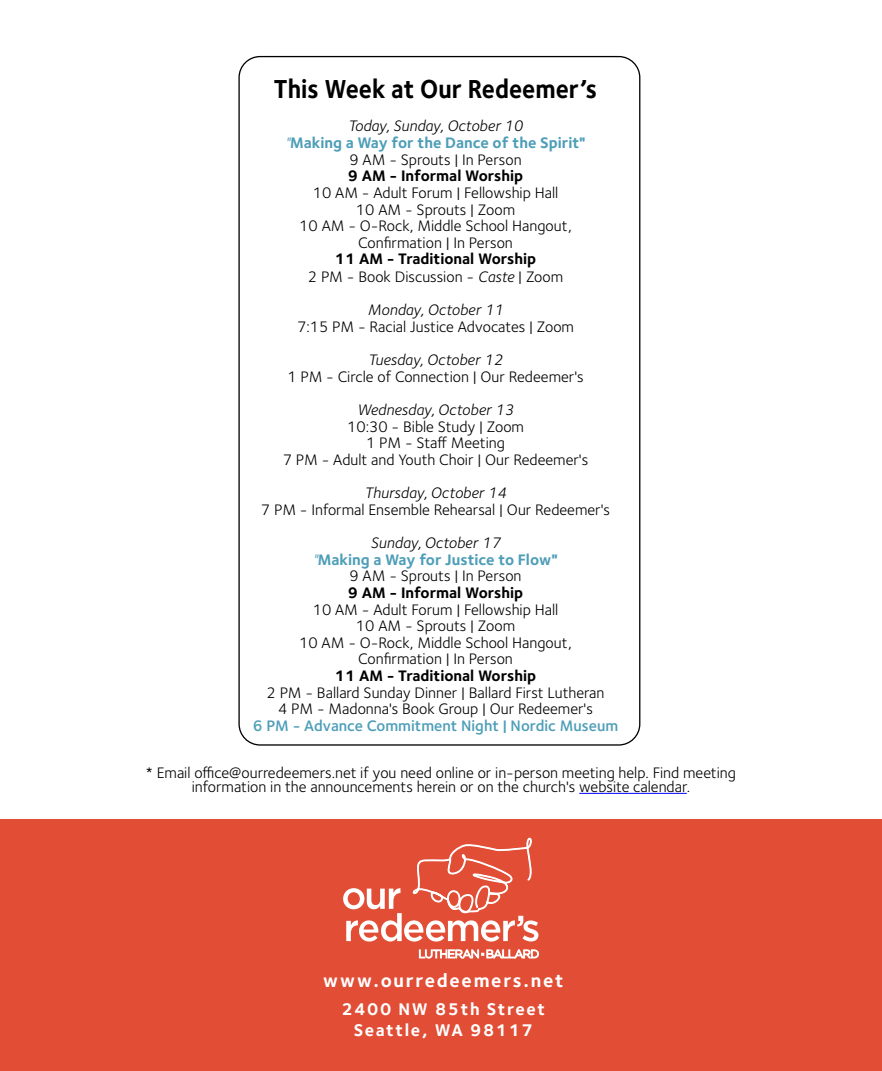
<style>
.page{position:relative;width:882px;height:1071px;background:#fff}
.page>*{position:absolute;margin:0;border:0;box-sizing:border-box;transform-origin:0 0}
.t1{font:700 26.95px "Foundry Sterling";color:#000;scale:.91 1}
.t2{font:700 19.25px "Foundry Sterling";letter-spacing:.09em;color:#fff}
.t3{font:700 17.5px/21px "Foundry Sterling";letter-spacing:.09em;color:#fff;text-align:center}
.t4{font:15.75px/16.6px "Foundry Sterling";color:#000;text-align:center}
.t5{font:700 15.75px/16.6px "Foundry Sterling";color:#4e9eb8;text-align:center}
.t6{font:italic 15.75px "Foundry Sterling";color:#000}
.t7{font:700 15.75px "Foundry Sterling";color:#000}
.t8{font:600 15.75px "Foundry Sterling";color:#4e9eb8}
.s1{font-weight:400;font-style:italic;color:#000}
.s2{font-weight:400;font-style:italic}
.s3{font-weight:400;color:#000}
.s4{font-weight:700}
.s5{font-style:italic}
</style>
<div class="page">
<div style="left:0;top:819px;width:882px;height:252px;background:#e14d35"></div>
<svg style="left:419px;top:950px;width:120px;height:8px"></svg>
<svg style="left:343px;top:838px;width:195px;height:104px"></svg>
<hr style="left:579px;top:793px;width:108px;height:1px;background:#00f">
<h1 class="t1" style="left:274px;top:73px;width:357px">This Week at Our Redeemer’s</h1>
<p class="t5" style="left:285px;top:119px;width:302px"><span class="s1">Today, Sunday, October 10<br></span><span class="s2">"</span>Making a Way for the Dance of the Spirit"<br><span class="s3">9 AM - Sprouts | In Person</span></p>
<p class="t7" style="left:348px;top:167px;width:177px">9 AM - Informal Worship</p>
<p class="t4" style="left:299px;top:184px;width:274px">10 AM - Adult Forum | Fellowship Hall<br>10 AM - Sprouts | Zoom<br>10 AM - O-Rock, Middle School Hangout,<br>Confirmation | In Person</p>
<p class="t4" style="left:308px;top:251px;width:257px;line-height:17.5px"><span class="s4">11 AM - Traditional Worship<br></span>2 PM - Book Discussion - <span class="s5">Caste</span> | Zoom</p>
<p class="t6" style="left:368px;top:301px;width:137px">Monday, October 11</p>
<p class="t4" style="left:297px;top:318px;width:279px">7:15 PM - Racial Justice Advocates | Zoom</p>
<p class="t6" style="left:368px;top:351px;width:136px">Tuesday, October 12</p>
<p class="t4" style="left:287px;top:368px;width:298px">1 PM - Circle of Connection | Our Redeemer's</p>
<p class="t6" style="left:357px;top:401px;width:158px">Wednesday, October 13</p>
<p class="t4" style="left:283px;top:418px;width:307px">10:30 - Bible Study | Zoom<br>1 PM - Staff Meeting<br>7 PM - Adult and Youth Choir | Our Redeemer's</p>
<p class="t6" style="left:364px;top:484px;width:144px">Thursday, October 14</p>
<p class="t4" style="left:261px;top:501px;width:351px">7 PM - Informal Ensemble Rehearsal | Our Redeemer's</p>
<p class="t5" style="left:313px;top:535px;width:246px"><span class="s1">Sunday, October 17<br></span><span class="s2">"</span>Making a Way for Justice to Flow"<br><span class="s3">9 AM - Sprouts | In Person</span></p>
<p class="t7" style="left:348px;top:583px;width:177px">9 AM - Informal Worship</p>
<p class="t4" style="left:299px;top:601px;width:274px">10 AM - Adult Forum | Fellowship Hall<br>10 AM - Sprouts | Zoom<br>10 AM - O-Rock, Middle School Hangout,<br>Confirmation | In Person</p>
<p class="t7" style="left:335px;top:666px;width:203px">11 AM - Traditional Worship</p>
<p class="t4" style="left:267px;top:684px;width:339px">2 PM - Ballard Sunday Dinner | Ballard First Lutheran<br>4 PM - Madonna's Book Group | Our Redeemer's</p>
<p class="t8" style="left:253px;top:716px;width:367px">6 PM - Advance Commitment Night | Nordic Museum</p>
<p class="t4" style="left:146px;top:766px;width:592px;line-height:14px">* Email office@ourredeemers.net if you need online or in-person meeting help. Find meeting information in the announcements herein or on the church's website calendar.</p>
<p class="t2" style="left:323px;top:969px;width:242px">www.ourredeemers.net</p>
<p class="t3" style="left:341px;top:1000px;width:205px">2400 NW 85th Street<br>Seattle, WA 98117</p>
</div>
